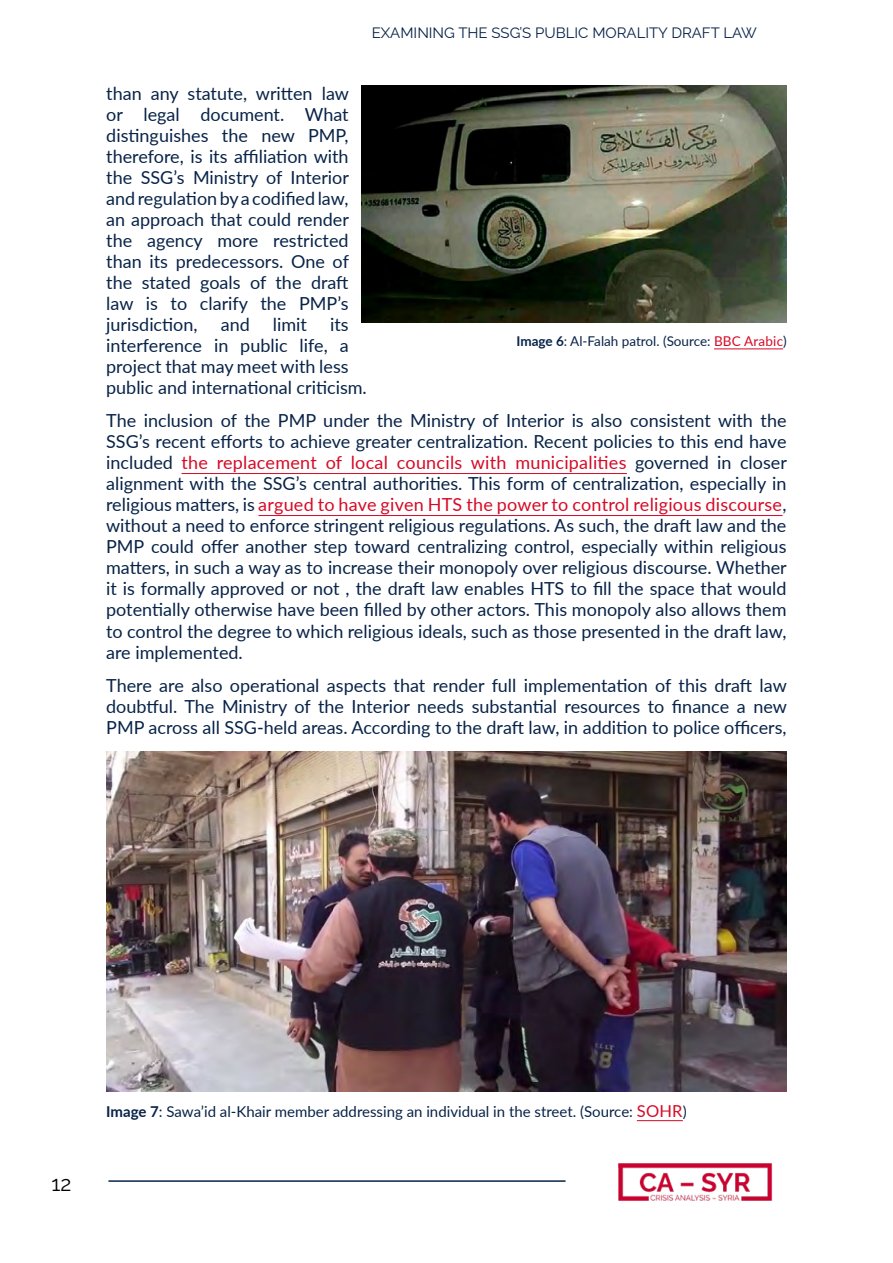
<style>
.page{position:relative;width:893px;height:1263px;background:#fff}
.page>*{position:absolute;margin:0;border:0;box-sizing:border-box;transform-origin:0 0}
.t1{font:21px "Raleway";color:#000}
.t2{font:18px/21px "Lato";color:#082348;text-align:justify}
.t3{font:15px "Lato";color:#082348}
.t4{font:15px "Raleway";color:#082348}
.t5{font:13.5px "Lato";color:#082348}
.s1{color:#d70926}
.s2{font-weight:700}
.s3{font-size:16.5px;color:#d70926}
</style>
<div class="page">
<hr style="left:108px;top:1180px;width:458px;height:2px;background:#082348">
<img style="left:618px;top:1163px;width:155px;height:38px">
<hr style="left:182px;top:473px;width:445px;height:1px;background:#d70926">
<hr style="left:258px;top:515px;width:525px;height:1px;background:#d70926">
<img style="left:361px;top:85px;width:426px;height:238px">
<hr style="left:714px;top:349px;width:69px;height:1px;background:#d70926">
<img style="left:106px;top:752px;width:681px;height:340px">
<hr style="left:637px;top:1120px;width:46px;height:1px;background:#d70926">
<p class="t4" style="left:372px;top:21px;width:387px">EXAMINING THE SSG’S PUBLIC MORALITY DRAFT LAW</p>
<p class="t2" style="left:106px;top:82px;width:244px">than any statute, written law or legal document. What distinguishes the new PMP, therefore, is its affiliation with the SSG’s Ministry of Interior andregulationbya codifiedlaw, an approach that could render the agency more restricted than its predecessors. One of the stated goals of the draft law is to clarify the PMP’s jurisdiction,</p>
<p class="t2" style="left:221px;top:313px;width:31px">and</p>
<p class="t2" style="left:273px;top:313px;width:36px">limit</p>
<p class="t2" style="left:106px;top:313px;width:262px;text-align:left;text-indent:224px">its interference in public life, a project that may meet with less public and international criticism.</p>
<p class="t2" style="left:106px;top:410px;width:682px">The inclusion of the PMP under the Ministry of Interior is also consistent with the SSG’s recent efforts to achieve greater centralization. Recent policies to this end have included <span class="s1">the replacement of local councils with municipalities</span> governed in closer alignment with the SSG’s central authorities. This form of centralization, especially in religious matters, is <span class="s1">argued to have given HTS the power to control religious discourse</span>, without a need to enforce stringent religious regulations. As such, the draft law and the PMP could offer another step toward centralizing control, especially within religious matters, in such a way as to increase their monopoly over religious discourse. Whether it is formally approved or not , the draft law enables HTS to fill the space that would potentially otherwise have been filled by other actors. This monopoly also allows them to control the degree to which religious ideals, such as those presented in the draft law, are implemented.</p>
<p class="t2" style="left:106px;top:674px;width:682px">There are also operational aspects that render full implementation of this draft law doubtful. The Ministry of the Interior needs substantial resources to finance a new PMP across all SSG-held areas. According to the draft law, in addition to police officers,</p>
<p class="t5" style="left:517px;top:331px;width:272px"><span class="s2">Image 6</span>: Al-Falah patrol. (Source: <span class="s1">BBC Arabic</span>)</p>
<p class="t1" style="left:51px;top:1167px;width:21px">12</p>
<p class="t3" style="left:106px;top:1100px;width:582px"><span class="s2">Image 7</span>: Sawa’id al-Khair member addressing an individual in the street. (Source: <span class="s3">SOHR</span>)</p>
</div>
